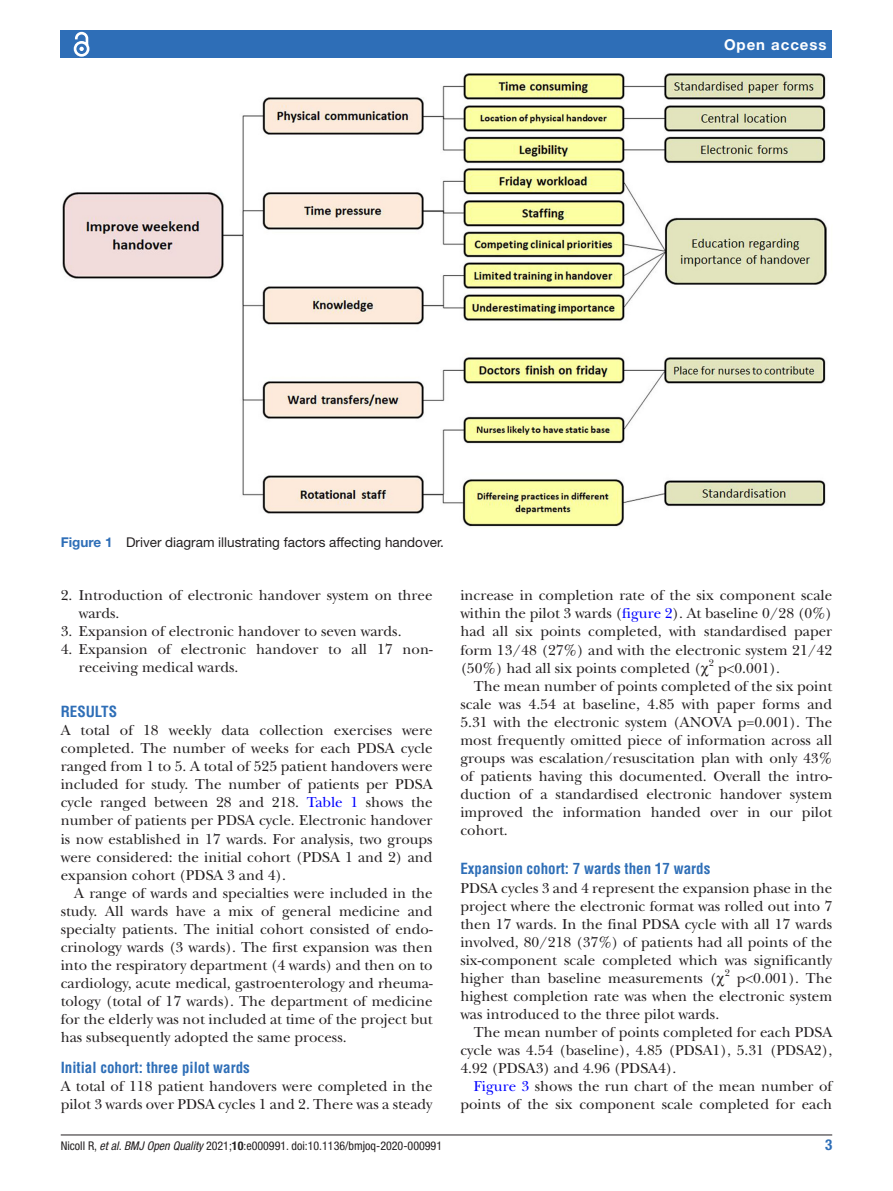
<style>
.page{position:relative;width:893px;height:1191px;background:#fff}
.page>*{position:absolute;margin:0;border:0;box-sizing:border-box;transform-origin:0 0}
.t1{font:15px/18px "New Baskerville";color:#231f20;text-align:justify}
.t2{font:700 condensed 15px "Helvetica LT Std";color:#2e6eb7}
.t3{font:700 15px "Helvetica Neue LT Std";letter-spacing:.065em;color:#fff}
.t4{font:700 condensed 15px "Helvetica Neue LT Std";color:#2e6eb7}
.t5{font:13.5px "Helvetica Neue LT Std";color:#231f20}
.t6{font:condensed 12px "Helvetica Neue LT Std";color:#231f20}
.t7{font:9.9px "New Baskerville";color:#231f20}
.s1{font-weight:700;color:#2e6eb7}
.s2{color:#00f}
.s3{font-style:italic}
.s4{font-weight:700}
</style>
<div class="page">
<hr style="left:61px;top:1134px;width:771px;height:1px;background:#231f20">
<div style="left:61px;top:31px;width:771px;height:27px;background:#2e6eb7"></div>
<svg style="left:73px;top:31px;width:17px;height:26px"></svg>
<img style="left:62px;top:73px;width:765px;height:455px">
<p class="t3" style="left:724px;top:35px;width:104px">Open access</p>
<p class="t5" style="left:61px;top:534px;width:385px"><span class="s1">Figure 1</span> Driver diagram illustrating factors affecting handover.</p>
<p class="t1" style="left:79px;top:586px;width:355px;text-indent:-18px">2. Introduction of electronic handover system on three wards.</p>
<p class="t1" style="left:61px;top:622px;width:342px">3. Expansion of electronic handover to seven wards.</p>
<p class="t1" style="left:79px;top:640px;width:355px;text-indent:-18px">4. Expansion of electronic handover to all 17 non&shy;receiving medical wards.</p>
<p class="t2" style="left:61px;top:702px;width:58px">RESULTS</p>
<p class="t1" style="left:61px;top:721px;width:373px">A total of 18 weekly data collection exercises were completed. The number of weeks for each PDSA cycle ranged from 1 to 5. A total of 525 patient handovers were included for study. The number of patients per PDSA cycle ranged between 28 and 218. <span class="s2">Table 1</span> shows the number of patients per PDSA cycle. Electronic handover is now established in 17 wards. For analysis, two groups were considered: the initial cohort (PDSA 1 and 2) and expansion cohort (PDSA 3 and 4).</p>
<p class="t1" style="left:61px;top:883px;width:373px;text-indent:14px">A range of wards and specialties were included in the study. All wards have a mix of general medicine and specialty patients. The initial cohort consisted of endo&shy;crinology wards (3 wards). The first expansion was then into the respiratory department (4 wards) and then on to cardiology, acute medical, gastroenterology and rheuma&shy;tology (total of 17 wards). The department of medicine for the elderly was not included at time of the project but has subsequently adopted the same process.</p>
<p class="t2" style="left:61px;top:1058px;width:191px">Initial cohort: three pilot wards</p>
<p class="t1" style="left:61px;top:1077px;width:373px">A total of 118 patient handovers were completed in the pilot 3 wards over PDSA cycles 1 and 2. There was a steady</p>
<p class="t1" style="left:460px;top:586px;width:373px">increase in completion rate of the six component scale within the pilot 3 wards (<span class="s2">figure 2</span>). At baseline 0/28 (0%) had all six points completed, with standardised paper form 13/48 (27%) and with the electronic system 21/42 (50%) had all six points completed (</p>
<p class="t7" style="left:709px;top:657px;width:7px">2</p>
<p class="t1" style="left:718px;top:659px;width:64px">p&lt;0.001).</p>
<p class="t1" style="left:474px;top:677px;width:360px">The mean number of points completed of the six point</p>
<p class="t1" style="left:460px;top:695px;width:373px">scale was 4.54 at baseline, 4.85 with paper forms and</p>
<p class="t1" style="left:460px;top:713px;width:373px">5.31 with the electronic system (ANOVA p=0.001). The</p>
<p class="t1" style="left:460px;top:731px;width:373px">most frequently omitted piece of information across all</p>
<p class="t1" style="left:460px;top:749px;width:373px">groups was escalation/resuscitation plan with only 43%</p>
<p class="t1" style="left:460px;top:767px;width:373px">of patients having this documented. Overall the intro-</p>
<p class="t1" style="left:460px;top:785px;width:373px">duction of a standardised electronic handover system</p>
<p class="t1" style="left:460px;top:803px;width:373px">improved the information handed over in our pilot</p>
<p class="t1" style="left:460px;top:821px;width:49px">cohort.</p>
<p class="t2" style="left:460px;top:859px;width:251px">Expansion cohort: 7 wards then 17 wards</p>
<p class="t1" style="left:460px;top:878px;width:373px">PDSA cycles 3 and 4 represent the expansion phase in the project where the electronic format was rolled out into 7 then 17 wards. In the final PDSA cycle with all 17 wards involved, 80/218 (37%) of patients had all points of the six-component scale completed which was significantly higher than baseline measurements ( <sup>2</sup></p>
<p class="t1" style="left:460px;top:969px;width:373px;text-indent:276px">p&lt;0.001). The highest completion rate was when the electronic system was introduced to the three pilot wards.</p>
<p class="t1" style="left:460px;top:1023px;width:373px;text-indent:14px">The mean number of points completed for each PDSA cycle was 4.54 (baseline), 4.85 (PDSA1), 5.31 (PDSA2), 4.92 (PDSA3) and 4.96 (PDSA4).</p>
<p class="t1" style="left:460px;top:1077px;width:373px;text-align:right"><span class="s2">Figure 3</span> shows the run chart of the mean number of points of the six component scale completed for each</p>
<p class="t6" style="left:61px;top:1138px;width:383px">Nicoll R, <span class="s3">et al</span>. <span class="s3">BMJ Open Quality</span> 2021;<span class="s4">10</span>:e000991. doi:10.1136/bmjoq-2020-000991</p>
<p class="t4" style="left:825px;top:1135px;width:9px">3</p>
</div>
